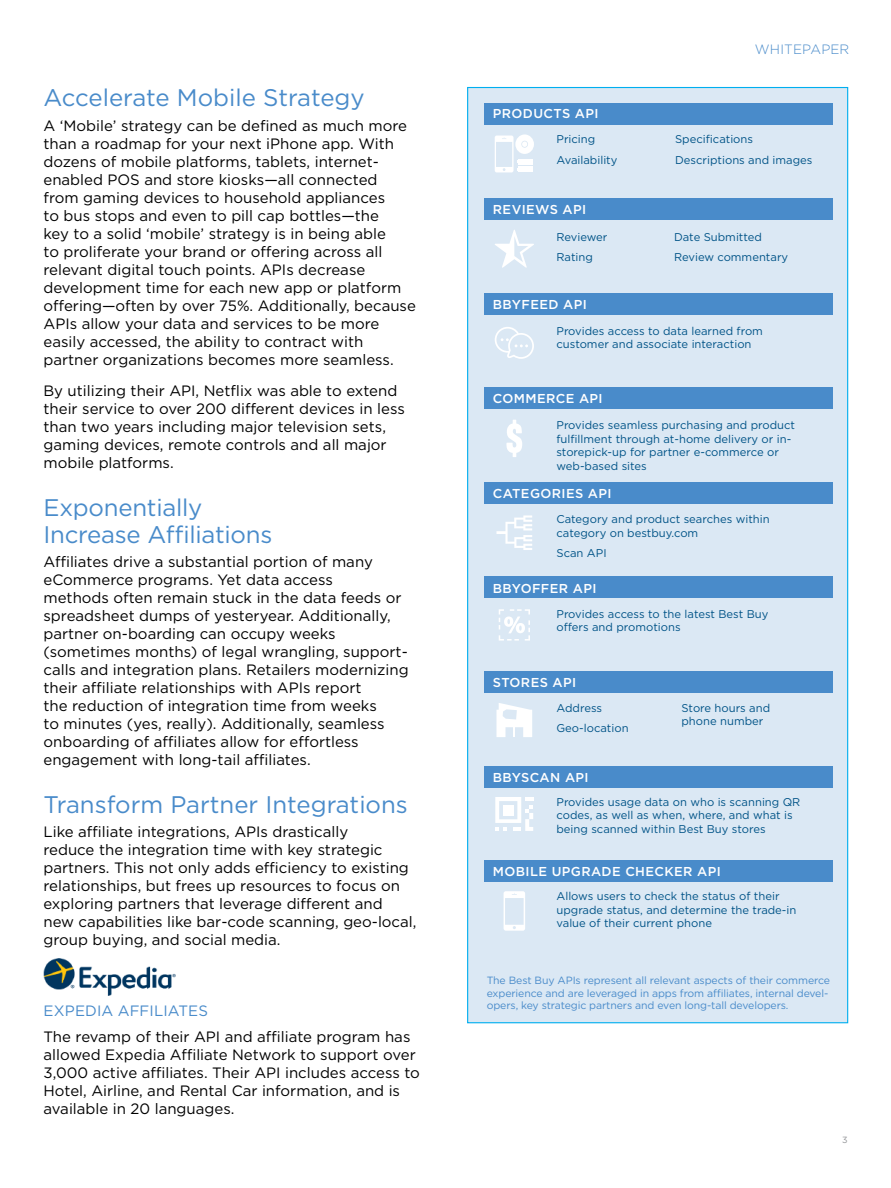
<style>
.page{position:relative;width:891px;height:1188px;background:#fff}
.page>*{position:absolute;margin:0;border:0;box-sizing:border-box;transform-origin:0 0}
.t1{font:24px/27px "Gotham";letter-spacing:-.01em;color:#498bca}
.t2{font:15px/18px "Gotham";color:#000}
.t3{font:15px "Gotham";letter-spacing:.005em;color:#498bca}
.t4{font:300 13.5px "Gotham";letter-spacing:.01em;color:#498bca}
.t5{font:500 12.9px "Gotham";letter-spacing:.03em;color:#fff}
.t6{font:11.25px/13.5px "Gotham";color:#005387}
.t7{font:10.5px/12.6px "Gotham";letter-spacing:-.01em;color:#498bca}
.t8{font:9px "Gotham";color:#939598}
</style>
<div class="page">
<div style="left:467px;top:87px;width:381px;height:936px;background:#dbe8f4;border:1px solid #00aeef"></div>
<img style="left:44px;top:958px;width:132px;height:37px">
<div style="left:484px;top:766px;width:348px;height:21px;background:#498bca"></div>
<svg style="left:495px;top:797px;width:38px;height:34px"></svg>
<div style="left:484px;top:482px;width:348px;height:22px;background:#498bca"></div>
<svg style="left:496px;top:515px;width:36px;height:35px"></svg>
<div style="left:484px;top:387px;width:348px;height:22px;background:#498bca"></div>
<svg style="left:506px;top:420px;width:16px;height:37px"></svg>
<div style="left:484px;top:860px;width:348px;height:22px;background:#498bca"></div>
<svg style="left:504px;top:891px;width:21px;height:40px"></svg>
<div style="left:484px;top:577px;width:348px;height:21px;background:#498bca"></div>
<svg style="left:499px;top:609px;width:31px;height:32px"></svg>
<div style="left:484px;top:293px;width:348px;height:21px;background:#498bca"></div>
<svg style="left:495px;top:327px;width:39px;height:32px"></svg>
<div style="left:484px;top:198px;width:348px;height:22px;background:#498bca"></div>
<svg style="left:495px;top:230px;width:39px;height:38px"></svg>
<div style="left:484px;top:104px;width:348px;height:21px;background:#498bca"></div>
<svg style="left:495px;top:134px;width:39px;height:38px"></svg>
<div style="left:484px;top:671px;width:348px;height:22px;background:#498bca"></div>
<svg style="left:496px;top:703px;width:36px;height:34px"></svg>
<h1 class="t1" style="left:44px;top:84px;width:323px">Accelerate Mobile Strategy</h1>
<p class="t2" style="left:44px;top:116px;width:374px">A ‘Mobile’ strategy can be defined as much more than a roadmap for your next iPhone app. With dozens of mobile platforms, tablets, internet&shy;enabled POS and store kiosks—all connected from gaming devices to household appliances<br>to bus stops and even to pill cap bottles—the<br>key to a solid ‘mobile’ strategy is in being able<br>to proliferate your brand or offering across all relevant digital touch points. APIs decrease development time for each new app or platform offering—often by over 75%. Additionally, because APIs allow your data and services to be more easily accessed, the ability to contract with partner organizations becomes more seamless.</p>
<p class="t2" style="left:44px;top:382px;width:363px">By utilizing their API, Netflix was able to extend their service to over 200 different devices in less than two years including major television sets, gaming devices, remote controls and all major mobile platforms.</p>
<h1 class="t1" style="left:44px;top:493px;width:230px">Exponentially<br>Increase Affiliations</h1>
<p class="t2" style="left:44px;top:553px;width:367px">Affiliates drive a substantial portion of many eCommerce programs. Yet data access<br>methods often remain stuck in the data feeds or spreadsheet dumps of yesteryear. Additionally, partner on-boarding can occupy weeks (sometimes months) of legal wrangling, support&shy;calls and integration plans. Retailers modernizing their affiliate relationships with APIs report<br>the reduction of integration time from weeks<br>to minutes (yes, really). Additionally, seamless onboarding of affiliates allow for effortless engagement with long-tail affiliates.</p>
<h1 class="t1" style="left:44px;top:790px;width:366px">Transform Partner Integrations</h1>
<p class="t2" style="left:44px;top:823px;width:375px">Like affiliate integrations, APIs drastically<br>reduce the integration time with key strategic partners. This not only adds efficiency to existing relationships, but frees up resources to focus on exploring partners that leverage different and new capabilities like bar-code scanning, geo-local, group buying, and social media.</p>
<p class="t3" style="left:44px;top:1001px;width:166px">EXPEDIA AFFILIATES</p>
<p class="t2" style="left:44px;top:1027px;width:378px">The revamp of their API and affiliate program has allowed Expedia Affiliate Network to support over 3,000 active affiliates. Their API includes access to Hotel, Airline, and Rental Car information, and is available in 20 languages.</p>
<p class="t4" style="left:755px;top:41px;width:96px">WHITEPAPER</p>
<p class="t5" style="left:493px;top:105px;width:107px">PRODUCTS API</p>
<p class="t6" style="left:557px;top:129px;width:62px;line-height:20.2px">Pricing<br>Availability</p>
<p class="t6" style="left:675px;top:129px;width:139px;line-height:20.2px">Specifications<br>Descriptions and images</p>
<p class="t5" style="left:493px;top:201px;width:95px">REVIEWS API</p>
<p class="t6" style="left:557px;top:226px;width:52px;line-height:20.2px">Reviewer<br>Rating</p>
<p class="t5" style="left:493px;top:296px;width:95px">BBYFEED API</p>
<p class="t6" style="left:674px;top:226px;width:116px;line-height:20.2px">Date Submitted<br>Review commentary</p>
<p class="t6" style="left:557px;top:324px;width:208px">Provides access to data learned from customer and associate interaction</p>
<p class="t5" style="left:493px;top:390px;width:111px">COMMERCE API</p>
<p class="t6" style="left:557px;top:418px;width:240px">Provides seamless purchasing and product fulfillment through at-home delivery or in&shy;storepick-up for partner e-commerce or web-based sites</p>
<p class="t5" style="left:493px;top:485px;width:120px">CATEGORIES API</p>
<p class="t6" style="left:557px;top:512px;width:215px">Category and product searches within category on bestbuy.com</p>
<p class="t6" style="left:557px;top:546px;width:52px">Scan API</p>
<p class="t5" style="left:493px;top:580px;width:105px">BBYOFFER API</p>
<p class="t6" style="left:557px;top:607px;width:213px">Provides access to the latest Best Buy offers and promotions</p>
<p class="t5" style="left:493px;top:674px;width:85px">STORES API</p>
<p class="t6" style="left:557px;top:697px;width:74px;line-height:20.2px">Address<br>Geo-location</p>
<p class="t5" style="left:493px;top:769px;width:97px">BBYSCAN API</p>
<p class="t6" style="left:682px;top:701px;width:90px">Store hours and phone number</p>
<p class="t6" style="left:557px;top:795px;width:245px">Provides usage data on who is scanning QR codes, as well as when, where, and what is being scanned within Best Buy stores</p>
<p class="t5" style="left:493px;top:863px;width:229px">MOBILE UPGRADE CHECKER API</p>
<p class="t6" style="left:557px;top:889px;width:241px">Allows users to check the status of their upgrade status, and determine the trade-in value of their current phone</p>
<p class="t7" style="left:487px;top:974px;width:345px">The Best Buy APIs represent all relevant aspects of their commerce experience and are leveraged in apps from affiliates, internal devel&shy;opers, key strategic partners and even long-tall developers.</p>
<p class="t8" style="left:842px;top:1134px;width:7px">3</p>
</div>
